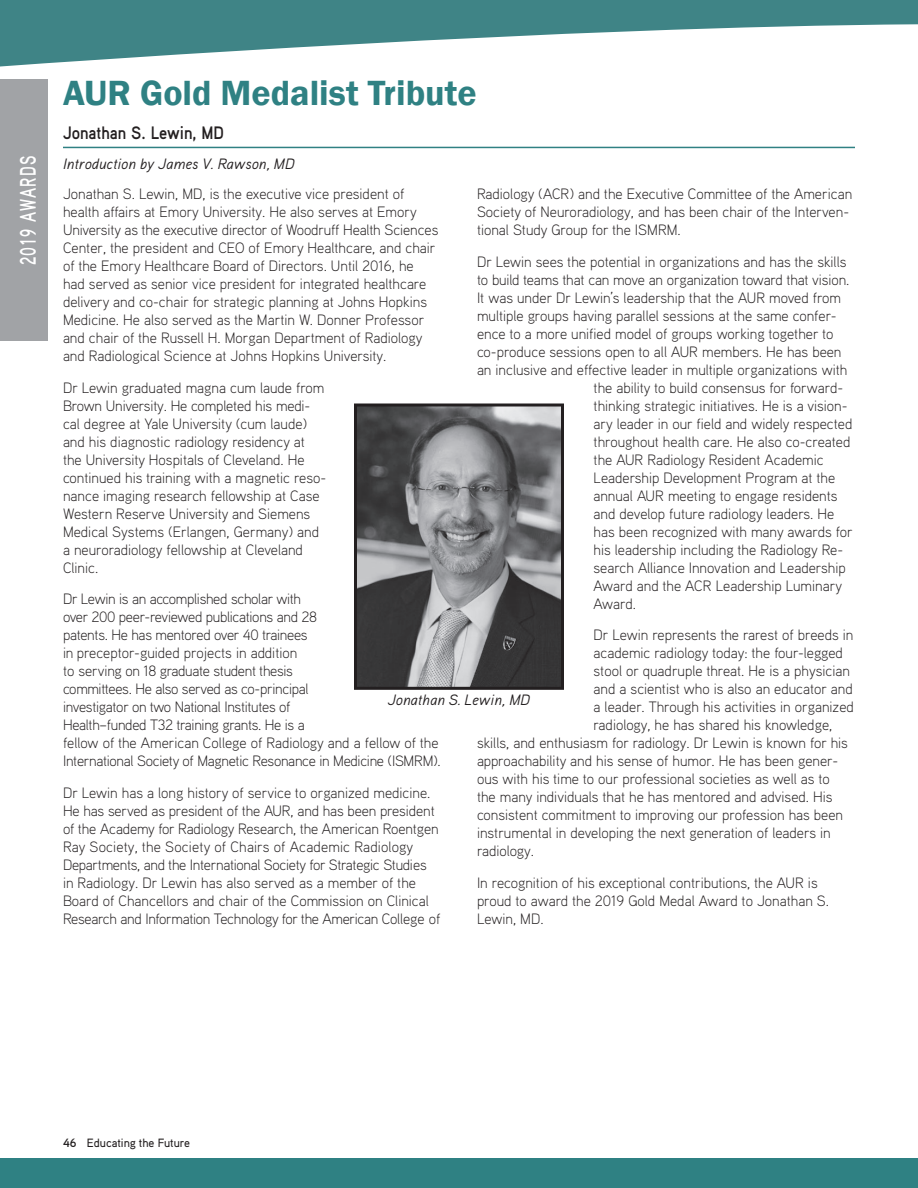
<style>
.page{position:relative;width:918px;height:1188px;background:#fff}
.page>*{position:absolute;margin:0;border:0;box-sizing:border-box;transform-origin:0 0}
.t1{font:600 36px "Franklin Gothic";color:#2f8183}
.t2{font:700 22.5px "Aaux Pro OT";letter-spacing:.095em;color:#fff;scale:.67 1}
.t3{font:700 18px "Aaux Pro OT";color:#231f20;scale:.9 1}
.t4{font:300 15px/18px "Aaux Pro OT";color:#231f20}
.t5{font:300 15px/18px "Aaux Pro OT";letter-spacing:-.02em;color:#231f20}
.t6{font:italic 15px "Aaux Pro OT";color:#231f20}
.t7{font:500 12px "Aaux Pro OT";letter-spacing:-.005em;color:#231f20}
.s1{font-weight:700}
</style>
<div class="page">
<div style="left:0;top:1159px;width:918px;height:29px;background:#2f8183"></div>
<div style="left:0;top:80px;width:48px;height:261px;background:#a1a3a6"></div>
<svg style="left:0;top:0;width:918px;height:67px;fill:#3f8486"></svg>
<hr style="left:63px;top:147px;width:792px;height:1px;background:#2f8183">
<img style="left:358px;top:408px;width:202px;height:278px">
<div style="left:354px;top:404px;width:210px;height:286px;border:3px solid #231f20"></div>
<h2 class="t2" style="left:20px;top:265px;width:166px;rotate:-90deg">2019 AWARDS</h2>
<h1 class="t1" style="left:63px;top:72px;width:415px">AUR Gold Medalist Tribute</h1>
<p class="t3" style="left:63px;top:127px;width:180px">Jonathan S. Lewin, MD</p>
<p class="t6" style="left:63px;top:155px;width:233px">Introduction by James V. Rawson, MD</p>
<p class="t4" style="left:477px;top:186px;width:377px">Radiology (ACR) and the Executive Committee of the American<br>Society of Neuroradiology, and has been chair of the Interven&shy;tional Study Group for the ISMRM.</p>
<p class="t4" style="left:477px;top:254px;width:371px">Dr Lewin sees the potential in organizations and has the skills</p>
<p class="t4" style="left:477px;top:272px;width:374px">to build teams that can move an organization toward that vision.</p>
<p class="t4" style="left:477px;top:290px;width:366px">It was under Dr Lewin’s leadership that the AUR moved from</p>
<p class="t4" style="left:477px;top:308px;width:361px">multiple groups having parallel sessions at the same confer-</p>
<p class="t4" style="left:477px;top:326px;width:358px">ence to a more unified model of groups working together to</p>
<p class="t4" style="left:477px;top:344px;width:366px">co-produce sessions open to all AUR members. He has been</p>
<p class="t4" style="left:477px;top:362px;width:372px">an inclusive and effective leader in multiple organizations with</p>
<p class="t4" style="left:594px;top:380px;width:251px">the ability to build consensus for forward-</p>
<p class="t4" style="left:594px;top:398px;width:255px">thinking strategic initiatives. He is a vision-</p>
<p class="t4" style="left:594px;top:416px;width:260px">ary leader in our field and widely respected</p>
<p class="t4" style="left:594px;top:434px;width:258px">throughout health care. He also co-created</p>
<p class="t4" style="left:594px;top:452px;width:232px">the AUR Radiology Resident Academic</p>
<p class="t4" style="left:594px;top:470px;width:243px">Leadership Development Program at the</p>
<p class="t4" style="left:594px;top:488px;width:245px">annual AUR meeting to engage residents</p>
<p class="t4" style="left:594px;top:506px;width:242px">and develop future radiology leaders. He</p>
<p class="t4" style="left:594px;top:524px;width:261px">has been recognized with many awards for</p>
<p class="t4" style="left:594px;top:542px;width:251px">his leadership including the Radiology Re-</p>
<p class="t4" style="left:594px;top:560px;width:254px">search Alliance Innovation and Leadership</p>
<p class="t4" style="left:594px;top:578px;width:250px">Award and the ACR Leadership Luminary</p>
<p class="t4" style="left:594px;top:596px;width:44px">Award.</p>
<p class="t4" style="left:594px;top:627px;width:261px">Dr Lewin represents the rarest of breeds in</p>
<p class="t4" style="left:594px;top:645px;width:251px">academic radiology today: the four-legged</p>
<p class="t4" style="left:594px;top:663px;width:258px">stool or quadruple threat. He is a physician</p>
<p class="t4" style="left:594px;top:681px;width:261px">and a scientist who is also an educator and</p>
<p class="t4" style="left:594px;top:699px;width:262px">a leader. Through his activities in organized</p>
<p class="t4" style="left:594px;top:717px;width:240px">radiology, he has shared his knowledge,</p>
<p class="t4" style="left:477px;top:735px;width:373px">skills, and enthusiasm for radiology. Dr Lewin is known for his</p>
<p class="t4" style="left:477px;top:753px;width:363px">approachability and his sense of humor. He has been gener-</p>
<p class="t4" style="left:477px;top:771px;width:354px">ous with his time to our professional societies as well as to</p>
<p class="t4" style="left:477px;top:789px;width:357px">the many individuals that he has mentored and advised. His</p>
<p class="t4" style="left:477px;top:807px;width:368px">consistent commitment to improving our profession has been</p>
<p class="t4" style="left:477px;top:825px;width:355px">instrumental in developing the next generation of leaders in</p>
<p class="t4" style="left:477px;top:843px;width:59px">radiology.</p>
<p class="t4" style="left:477px;top:875px;width:354px">In recognition of his exceptional contributions, the AUR is proud to award the 2019 Gold Medal Award to Jonathan S.<br>Lewin, MD.</p>
<p class="t4" style="left:63px;top:186px;width:377px">Jonathan S. Lewin, MD, is the executive vice president of health affairs at Emory University. He also serves at Emory University as the executive director of Woodruff Health Sciences Center, the president and CEO of Emory Healthcare, and chair of the Emory Healthcare Board of Directors. Until 2016, he had served as senior vice president for integrated healthcare delivery and co-chair for strategic planning at Johns Hopkins Medicine. He also served as the Martin W. Donner Professor and chair of the Russell H. Morgan Department of Radiology and Radiological Science at Johns Hopkins University.</p>
<p class="t4" style="left:63px;top:380px;width:265px">Dr Lewin graduated magna cum laude from Brown University. He completed his medi&shy;cal degree at Yale University (cum laude) and his diagnostic radiology residency at the University Hospitals of Cleveland. He continued his training with a magnetic reso&shy;nance imaging research fellowship at Case Western Reserve University and Siemens Medical Systems (Erlangen, Germany) and a neuroradiology fellowship at Cleveland Clinic.</p>
<p class="t5" style="left:63px;top:591px;width:379px">Dr Lewin is an accomplished scholar with<br>over 200 peer-reviewed publications and 28<br>patents. He has mentored over 40 trainees<br>in preceptor-guided projects in addition<br>to serving on 18 graduate student thesis<br>committees. He also served as co-principal<br>investigator on two National Institutes of<br>Health–funded T32 training grants. He is a<br>fellow of the American College of Radiology and a fellow of the International Society of Magnetic Resonance in Medicine (ISMRM).</p>
<p class="t4" style="left:63px;top:785px;width:379px">Dr Lewin has a long history of service to organized medicine.<br>He has served as president of the AUR, and has been president of the Academy for Radiology Research, the American Roentgen Ray Society, the Society of Chairs of Academic Radiology Departments, and the International Society for Strategic Studies in Radiology. Dr Lewin has also served as a member of the Board of Chancellors and chair of the Commission on Clinical Research and Information Technology for the American College of</p>
<p class="t6" style="left:388px;top:691px;width:144px">Jonathan S. Lewin, MD</p>
<p class="t7" style="left:63px;top:1139px;width:129px"><span class="s1">46</span> Educating the Future</p>
</div>
